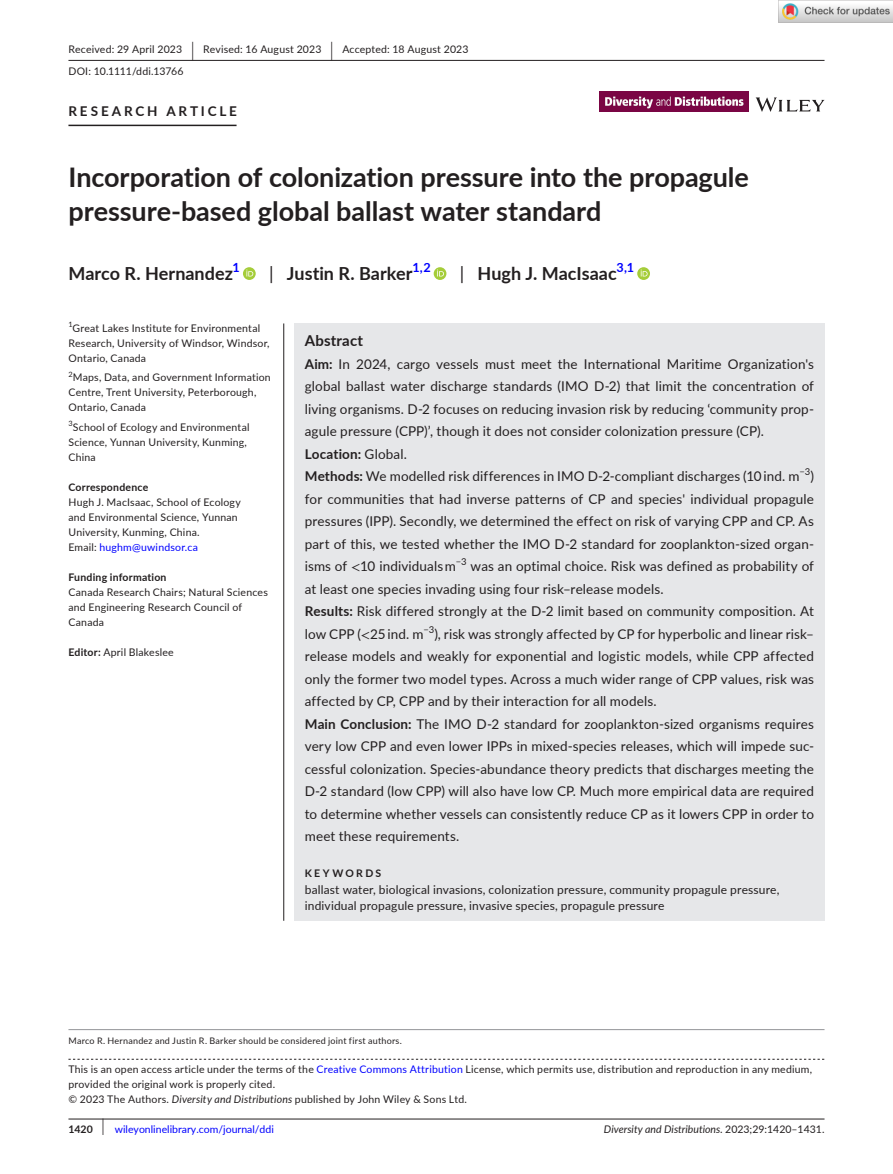
<style>
.page{position:relative;width:893px;height:1174px;background:#fff}
.page>*{position:absolute;margin:0;border:0;box-sizing:border-box;transform-origin:0 0}
.t1{font:700 27px/34.5px "Lato";letter-spacing:-.005em;color:#231f20}
.t2{font:700 18px "Lato";color:#231f20}
.t3{font:700 15px "Lato";letter-spacing:.015em;color:#231f20}
.t4{font:13.5px/22.5px "Lato";letter-spacing:.01em;color:#231f20}
.t5{font:700 13.5px "Lato";letter-spacing:.21em;color:#231f20}
.t6{font:700 12.6px "Lato";color:#00f}
.t7{font:12px/16.5px "Lato";letter-spacing:.015em;color:#231f20}
.t8{font:10.5px/15px "Lato";letter-spacing:.02em;color:#231f20}
.t9{font:italic 10.5px "Lato";color:#231f20}
.t10{font:10.5px "Lato";color:#00f}
.t11{font:700 10.5px "Lato";letter-spacing:.02em;color:#231f20}
.t12{font:700 10.5px "Lato";letter-spacing:.22em;color:#231f20}
.t13{font:9.45px "Lato";color:#231f20}
.t14{font:9px "Lato";letter-spacing:.025em;color:#231f20}
.t15{font:7.35px "Lato";color:#231f20}
.s1{font-size:19.65px}
.s2{font-weight:400}
.s3{color:#00f}
.s4{font-weight:700}
.s5{font-family:"STIX"}
.s6{font-style:italic}
.s7{font-weight:700;color:#231f20}
.s8{font-size:17.4px;color:#231f20}
.s9{font-style:normal}
</style>
<div class="page">
<hr style="left:68px;top:1118px;width:756px;height:1px;background:#231f20">
<svg style="left:756px;top:97px;width:68px;height:15px"></svg>
<img style="left:599px;top:91px;width:149px;height:21px">
<hr style="left:68px;top:60px;width:756px;height:1px;background:#231f20">
<hr style="left:68px;top:125px;width:169px;height:1px;background:#231f20">
<svg style="left:243px;top:267px;width:13px;height:13px"></svg>
<svg style="left:246px;top:269px;width:7px;height:7px"></svg>
<svg style="left:434px;top:267px;width:12px;height:13px"></svg>
<svg style="left:437px;top:269px;width:7px;height:7px"></svg>
<svg style="left:637px;top:267px;width:13px;height:13px"></svg>
<svg style="left:641px;top:269px;width:7px;height:7px"></svg>
<svg style="left:68px;top:1058px;width:756px;height:1px"></svg>
<hr style="left:68px;top:1029px;width:756px;height:1px;background:#939598">
<div style="left:294px;top:323px;width:530px;height:597px;background:#e6e7e9"></div>
<hr style="left:283px;top:323px;width:1px;height:597px;background:#231f20">
<img style="left:779px;top:0;width:114px;height:23px">
<p class="t8" style="left:68px;top:38px;width:402px;line-height:21.8px">Received: 29 April 2023 <span class="s1">|</span> Revised: 16 August 2023 <span class="s1">|</span> Accepted: 18 August 2023<br>DOI: 10.1111/ddi.13766</p>
<p class="t5" style="left:68px;top:101px;width:170px">RESEARCH ARTICLE</p>
<h1 class="t1" style="left:68px;top:159px;width:682px">Incorporation of colonization pressure into the propagule pressure-based global ballast water standard</h1>
<h2 class="t2" style="left:68px;top:260px;width:166px">Marco R. Hernandez</h2>
<p class="t6" style="left:233px;top:258px;width:9px">1</p>
<h2 class="t2" style="left:269px;top:260px;width:145px"><span class="s2">|</span> Justin R. Barker</h2>
<p class="t6" style="left:412px;top:258px;width:20px">1,2</p>
<h2 class="t2" style="left:460px;top:260px;width:158px"><span class="s2">|</span> Hugh J. MacIsaac</h2>
<p class="t6" style="left:617px;top:258px;width:19px">3,1</p>
<p class="t15" style="left:68px;top:319px;width:6px">1</p>
<p class="t8" style="left:68px;top:320px;width:203px;text-indent:4px">Great Lakes Institute for Environmental<br>Research, University of Windsor, Windsor,<br>Ontario, Canada</p>
<p class="t15" style="left:68px;top:369px;width:6px">2</p>
<p class="t8" style="left:68px;top:370px;width:204px;text-indent:4px">Maps, Data, and Government Information<br>Centre, Trent University, Peterborough,<br>Ontario, Canada</p>
<p class="t8" style="left:68px;top:419px;width:183px"><sup>3</sup>School of Ecology and Environmental<br>Science, Yunnan University, Kunming,<br>China</p>
<p class="t11" style="left:68px;top:479px;width:81px">Correspondence</p>
<p class="t8" style="left:68px;top:494px;width:174px">Hugh J. MacIsaac, School of Ecology and Environmental Science, Yunnan<br>University, Kunming, China.<br>Email: <span class="s3">hughm@uwindsor.ca</span></p>
<p class="t11" style="left:68px;top:569px;width:100px">Funding information</p>
<p class="t8" style="left:68px;top:584px;width:201px">Canada Research Chairs; Natural Sciences and Engineering Research Council of<br>Canada</p>
<p class="t8" style="left:68px;top:644px;width:107px"><span class="s4">Editor:</span> April Blakeslee</p>
<p class="t3" style="left:305px;top:329px;width:60px">Abstract</p>
<p class="t4" style="left:305px;top:352px;width:511px"><span class="s4">Aim:</span> In 2024, cargo vessels must meet the International Maritime Organization's global ballast water discharge standards (IMO D-2) that limit the concentration of living organisms. D-2 focuses on reducing invasion risk by reducing ‘community prop&shy;agule pressure (CPP)’, though it does not consider colonization pressure (CP).<br><span class="s4">Location:</span> Global.<br><span class="s4">Methods:</span> We modelled risk differences in IMO D-2-compliant discharges (10 ind. m</p>
<p class="t13" style="left:799px;top:465px;width:12px">−3</p>
<p class="t4" style="left:305px;top:464px;width:511px;text-align:justify;text-indent:506px">) for communities that had inverse patterns of CP and species' individual propagule pressures (IPP). Secondly, we determined the effect on risk of varying CPP and CP. As part of this, we tested whether the IMO D-2 standard for zooplankton-sized organ&shy;isms of <span class="s5">&lt;</span>10 individuals m</p>
<p class="t13" style="left:456px;top:555px;width:12px">−3</p>
<p class="t4" style="left:305px;top:554px;width:511px;text-indent:166px">was an optimal choice. Risk was defined as probability of at least one species invading using four risk–release models.<br><span class="s4">Results:</span> Risk differed strongly at the D-2 limit based on community composition. At low CPP (<span class="s5">&lt;</span>25 ind. m</p>
<p class="t13" style="left:423px;top:622px;width:12px">−3</p>
<p class="t4" style="left:305px;top:622px;width:511px;text-indent:130px">), risk was strongly affected by CP for hyperbolic and linear risk– release models and weakly for exponential and logistic models, while CPP affected only the former two model types. Across a much wider range of CPP values, risk was affected by CP, CPP and by their interaction for all models.<br><span class="s4">Main Conclusion:</span> The IMO D-2 standard for zooplankton-sized organisms requires very low CPP and even lower IPPs in mixed-species releases, which will impede suc&shy;cessful colonization. Species-abundance theory predicts that discharges meeting the D-2 standard (low CPP) will also have low CP. Much more empirical data are required to determine whether vessels can consistently reduce CP as it lowers CPP in order to meet these requirements.</p>
<p class="t12" style="left:305px;top:865px;width:78px">KEYWORDS</p>
<p class="t7" style="left:305px;top:880px;width:476px">ballast water, biological invasions, colonization pressure, community propagule pressure, individual propagule pressure, invasive species, propagule pressure</p>
<p class="t14" style="left:68px;top:1033px;width:335px">Marco R. Hernandez and Justin R. Barker should be considered joint first authors.</p>
<p class="t8" style="left:68px;top:1061px;width:745px">This is an open access article under the terms of the <span class="s3">Creative Commons Attribution</span> License, which permits use, distribution and reproduction in any medium, provided the original work is properly cited.<br>© 2023 The Authors. <span class="s6">Diversity and Distributions</span> published by John Wiley &amp; Sons Ltd.</p>
<p class="t10" style="left:68px;top:1121px;width:207px"><span class="s7">1420</span> <span class="s8">|</span> wileyonlinelibrary.com/journal/ddi</p>
<p class="t9" style="left:604px;top:1121px;width:222px">Diversity and Distributions. <span class="s9">2023;29:1420–1431.</span></p>
</div>
